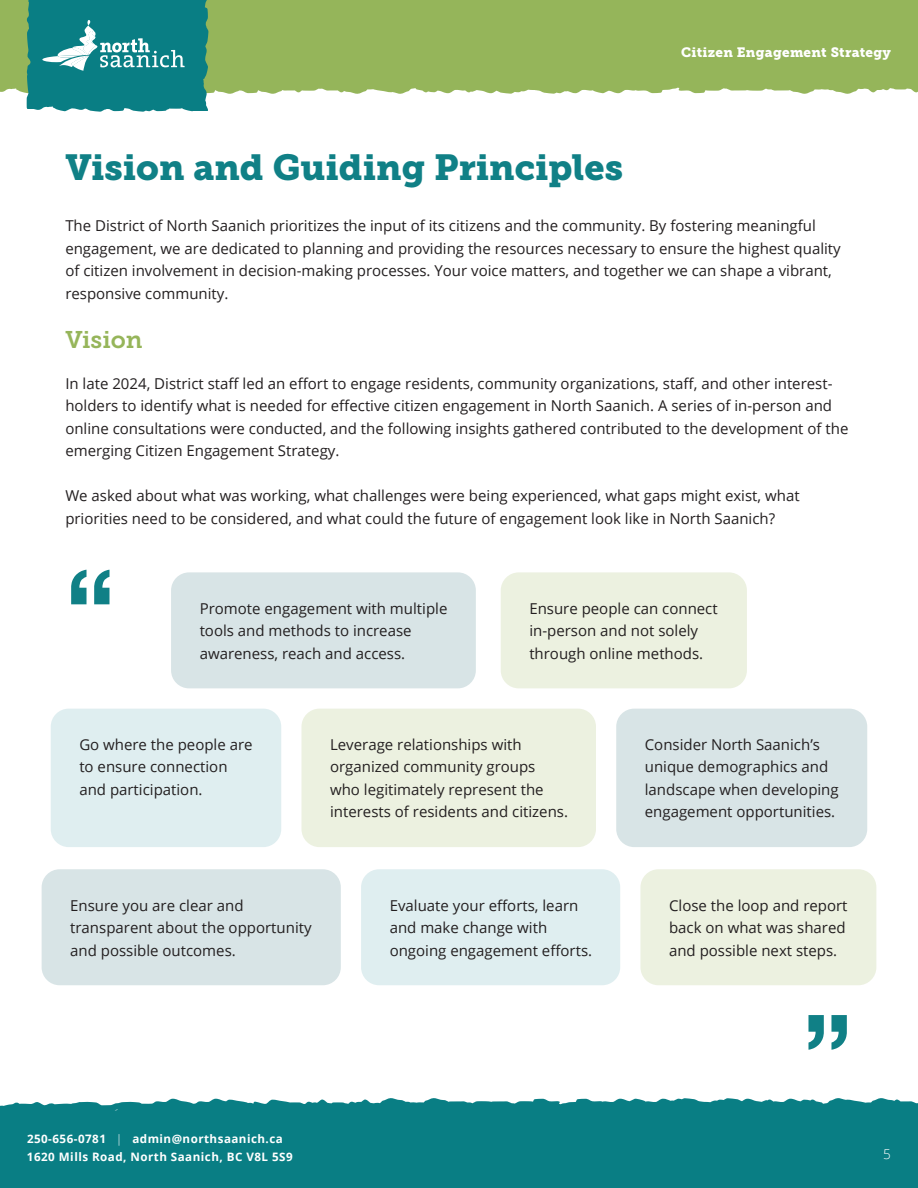
<style>
.page{position:relative;width:918px;height:1188px;background:#fff}
.page>*{position:absolute;margin:0;border:0;box-sizing:border-box;transform-origin:0 0}
.Header_Bold_Large{font:700 108px "Helvetica Neue";color:#108086}
.Header_Bold_Large-2{font:36px "Museo Slab 900";color:#108086}
.Paragraph_Heading_Large{font:24px "Museo Slab 700";color:#96b55a}
.Paragraph_Style_Large{font:15px/22.5px "Open Sans";color:#231f20}
.t1{font:13.5px "Museo Slab 900";letter-spacing:.02em;color:#fff}
.t2{font:300 13.5px "Open Sans";color:#fff}
.t3{font:700 11.7px/18px "Open Sans";letter-spacing:.04em;color:#fff}
.s1{font-weight:300;font-stretch:condensed}
</style>
<div class="page">
<div style="left:0;top:0;width:918px;height:94px;background:#95b55a"></div>
<div style="left:0;top:1098px;width:918px;height:90px;background:#097e84"></div>
<svg style="left:22px;top:0;width:187px;height:112px;background:#268c8e"></svg>
<div style="left:171px;top:572px;width:305px;height:116px;background:#d8e4e6;border-radius:18px"></div>
<div style="left:301px;top:709px;width:295px;height:138px;background:#ecf1e0;border-radius:18px"></div>
<div style="left:616px;top:709px;width:251px;height:138px;background:#d8e4e6;border-radius:18px"></div>
<div style="left:501px;top:572px;width:246px;height:116px;background:#ecf1e0;border-radius:18px"></div>
<div style="left:640px;top:869px;width:236px;height:116px;background:#ecf1e0;border-radius:18px"></div>
<div style="left:361px;top:869px;width:259px;height:116px;background:#dfeef0;border-radius:18px"></div>
<div style="left:51px;top:709px;width:230px;height:138px;background:#dfeef0;border-radius:18px"></div>
<div style="left:42px;top:869px;width:299px;height:116px;background:#d8e4e6;border-radius:18px"></div>
<p class="Header_Bold_Large-2" style="left:65px;top:146px;width:559px">Vision and Guiding Principles</p>
<p class="t1" style="left:681px;top:44px;width:211px">Citizen Engagement Strategy</p>
<p class="Paragraph_Style_Large" style="left:65px;top:214px;width:777px">The District of North Saanich prioritizes the input of its citizens and the community. By fostering meaningful engagement, we are dedicated to planning and providing the resources necessary to ensure the highest quality of citizen involvement in decision-making processes. Your voice matters, and together we can shape a vibrant, responsive community.</p>
<p class="Paragraph_Heading_Large" style="left:65px;top:327px;width:79px">Vision</p>
<p class="Paragraph_Style_Large" style="left:65px;top:372px;width:785px">In late 2024, District staff led an effort to engage residents, community organizations, staff, and other interest&shy;holders to identify what is needed for effective citizen engagement in North Saanich. A series of in-person and online consultations were conducted, and the following insights gathered contributed to the development of the emerging Citizen Engagement Strategy.</p>
<p class="Paragraph_Style_Large" style="left:65px;top:484px;width:736px">We asked about what was working, what challenges were being experienced, what gaps might exist, what priorities need to be considered, and what could the future of engagement look like in North Saanich?</p>
<p class="Header_Bold_Large" style="left:65px;top:524px;width:52px">“</p>
<p class="Paragraph_Style_Large" style="left:200px;top:597px;width:249px">Promote engagement with multiple tools and methods to increase awareness, reach and access.</p>
<p class="Paragraph_Style_Large" style="left:529px;top:597px;width:190px">Ensure people can connect in-person and not solely through online methods.</p>
<p class="Paragraph_Style_Large" style="left:79px;top:733px;width:175px">Go where the people are to ensure connection and participation.</p>
<p class="Paragraph_Style_Large" style="left:645px;top:733px;width:195px">Consider North Saanich’s unique demographics and landscape when developing engagement opportunities.</p>
<p class="Paragraph_Style_Large" style="left:330px;top:733px;width:239px">Leverage relationships with organized community groups who legitimately represent the interests of residents and citizens.</p>
<p class="Paragraph_Style_Large" style="left:70px;top:893px;width:243px">Ensure you are clear and transparent about the opportunity and possible outcomes.</p>
<p class="Paragraph_Style_Large" style="left:390px;top:893px;width:204px">Evaluate your efforts, learn and make change with ongoing engagement efforts.</p>
<p class="Paragraph_Style_Large" style="left:669px;top:893px;width:180px">Close the loop and report back on what was shared and possible next steps.</p>
<p class="t3" style="left:27px;top:1129px;width:267px">250-656-0781 <span class="s1">|</span> admin@northsaanich.ca<br>1620 Mills Road, North Saanich, BC V8L 5S9</p>
<p class="Header_Bold_Large" style="left:853px;top:1096px;width:52px;rotate:-180deg">“</p>
<p class="t2" style="left:883px;top:1145px;width:9px">5</p>
</div>
